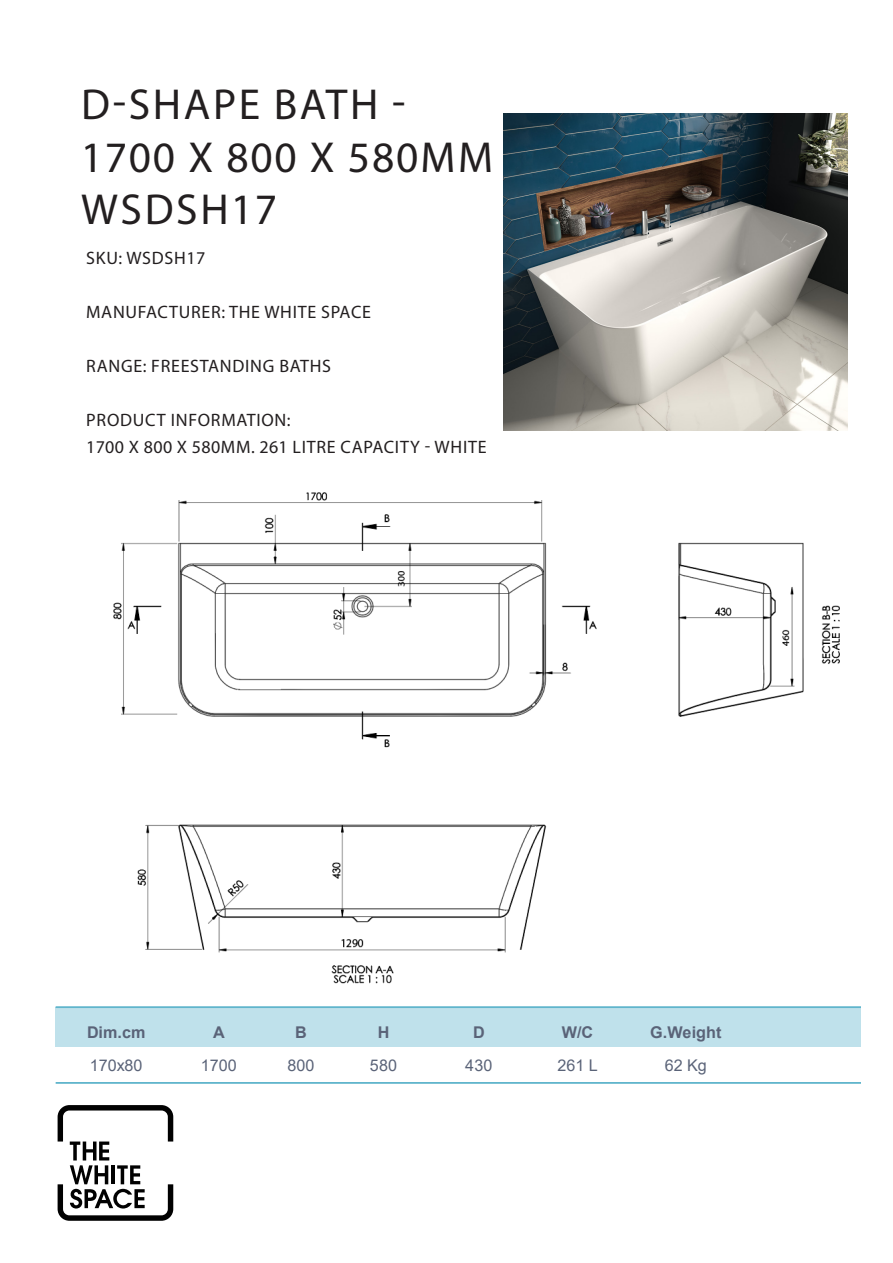
<style>
.page{position:relative;width:893px;height:1263px;background:#fff}
.page>*{position:absolute;margin:0;border:0;box-sizing:border-box;transform-origin:0 0}
.Section_Titles{font:43.5px "Myriad Pro";letter-spacing:.055em;color:#231f20}
.Section_Titles-2{font:18px "Myriad Pro";letter-spacing:.04em;color:#231f20}
.t1{font:16.2px "Arial";letter-spacing:.005em;color:#5a6378}
.t2{font:700 16.2px "Arial";letter-spacing:.005em;color:#5a6378}
</style>
<div class="page">
<svg style="left:58px;top:1105px;width:115px;height:116px"></svg>
<img style="left:503px;top:113px;width:345px;height:318px">
<div style="left:748px;top:1007px;width:113px;height:40px;background:#bfe1eb"></div>
<div style="left:623px;top:1007px;width:125px;height:40px;background:#bfe1eb"></div>
<div style="left:532px;top:1007px;width:91px;height:40px;background:#bfe1eb"></div>
<div style="left:426px;top:1007px;width:106px;height:40px;background:#bfe1eb"></div>
<div style="left:341px;top:1007px;width:85px;height:40px;background:#bfe1eb"></div>
<div style="left:261px;top:1007px;width:80px;height:40px;background:#bfe1eb"></div>
<div style="left:177px;top:1007px;width:84px;height:40px;background:#bfe1eb"></div>
<div style="left:56px;top:1007px;width:121px;height:40px;background:#bfe1eb"></div>
<hr style="left:56px;top:1006px;width:805px;height:2px;background:#60b5cc">
<hr style="left:56px;top:1082px;width:805px;height:2px;background:#60b5cc">
<img style="left:113px;top:492px;width:727px;height:492px">
<p class="Section_Titles" style="left:81px;top:78px;width:326px">D-SHAPE BATH -</p>
<p class="Section_Titles" style="left:81px;top:130px;width:414px">1700 X 800 X 580MM</p>
<p class="Section_Titles" style="left:81px;top:183px;width:198px">WSDSH17</p>
<p class="Section_Titles-2" style="left:86px;top:247px;width:120px">SKU: WSDSH17</p>
<p class="Section_Titles-2" style="left:86px;top:301px;width:286px">MANUFACTURER: THE WHITE SPACE</p>
<p class="Section_Titles-2" style="left:86px;top:355px;width:246px">RANGE: FREESTANDING BATHS</p>
<p class="Section_Titles-2" style="left:86px;top:409px;width:206px">PRODUCT INFORMATION:</p>
<p class="Section_Titles-2" style="left:86px;top:436px;width:402px">1700 X 800 X 580MM. 261 LITRE CAPACITY - WHITE</p>
<p class="t2" style="left:87px;top:1020px;width:60px">Dim.cm</p>
<p class="t2" style="left:213px;top:1020px;width:13px">A</p>
<p class="t2" style="left:295px;top:1020px;width:13px">B</p>
<p class="t2" style="left:378px;top:1020px;width:13px">H</p>
<p class="t2" style="left:473px;top:1020px;width:13px">D</p>
<p class="t2" style="left:562px;top:1020px;width:33px">W/C</p>
<p class="t2" style="left:650px;top:1020px;width:73px">G.Weight</p>
<p class="t1" style="left:90px;top:1054px;width:54px">170x80</p>
<p class="t1" style="left:201px;top:1054px;width:38px">1700</p>
<p class="t1" style="left:287px;top:1054px;width:29px">800</p>
<p class="t1" style="left:370px;top:1054px;width:29px">580</p>
<p class="t1" style="left:465px;top:1054px;width:29px">430</p>
<p class="t1" style="left:557px;top:1054px;width:42px">261 L</p>
<p class="t1" style="left:665px;top:1054px;width:44px">62 Kg</p>
</div>
